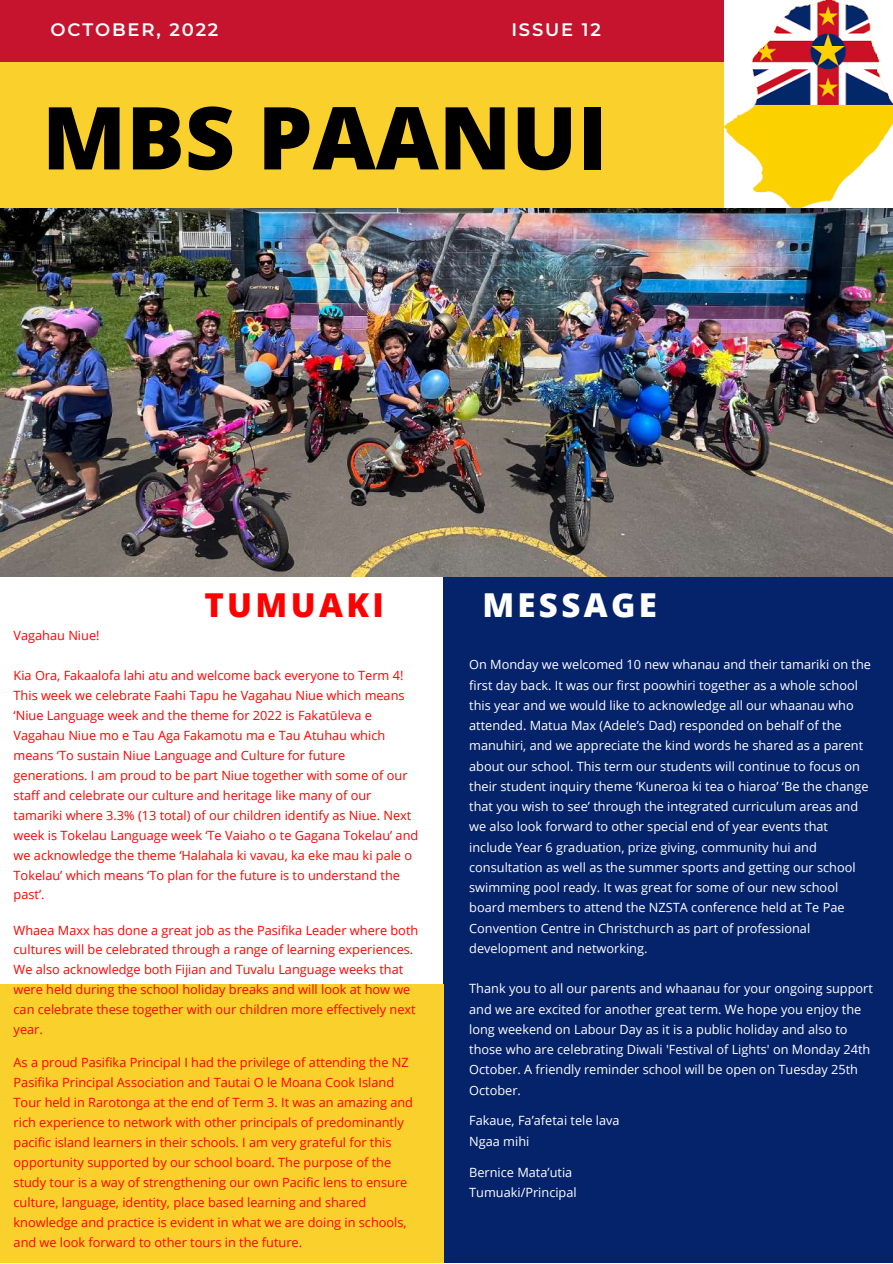
<style>
.page{position:relative;width:893px;height:1264px;background:#fff}
.page>*{position:absolute;margin:0;border:0;box-sizing:border-box;transform-origin:0 0}
.t1{font:800 86.85px "Open Sans";color:#000}
.t2{font:800 33px "Open Sans";letter-spacing:.1em;color:#f00}
.t3{font:800 33px "Open Sans";letter-spacing:.1em;color:#fff}
.t4{font:600 18px "Montserrat";letter-spacing:.1em;color:#fff}
.t5{font:12.75px/20px "Open Sans";color:#f00}
.t6{font:12.75px/20.2px "Open Sans";color:#fff}
</style>
<div class="page">
<div style="left:0;top:0;width:892px;height:63px;background:#c6132e"></div>
<div style="left:0;top:63px;width:724px;height:146px;background:#fad02c"></div>
<div style="left:443px;top:576px;width:449px;height:685px;background:#05236a"></div>
<div style="left:0;top:984px;width:443px;height:278px;background:#fad02c"></div>
<img style="left:724px;top:0;width:168px;height:209px">
<img style="left:0;top:209px;width:892px;height:367px">
<h3 class="t4" style="left:51px;top:18px;width:169px">OCTOBER, 2022</h3>
<h3 class="t4" style="left:511px;top:18px;width:91px">ISSUE 12</h3>
<h1 class="t1" style="left:42px;top:77px;width:567px">MBS PAANUI</h1>
<h2 class="t2" style="left:204px;top:581px;width:181px">TUMUAKI</h2>
<h2 class="t3" style="left:482px;top:581px;width:176px">MESSAGE</h2>
<p class="t5" style="left:14px;top:625px;width:87px">Vagahau Niue!</p>
<p class="t5" style="left:14px;top:665px;width:406px">Kia Ora, Fakaalofa lahi atu and welcome back everyone to Term 4!<br>This week we celebrate Faahi Tapu he Vagahau Niue which means ‘Niue Language week and the theme for 2022 is Fakatūleva e Vagahau Niue mo e Tau Aga Fakamotu ma e Tau Atuhau which means ‘To sustain Niue Language and Culture for future generations. I am proud to be part Niue together with some of our staff and celebrate our culture and heritage like many of our tamariki where 3.3% (13 total) of our children identify as Niue. Next week is Tokelau Language week ‘Te Vaiaho o te Gagana Tokelau’ and we acknowledge the theme ‘Halahala ki vavau, ka eke mau ki pale o Tokelau’ which means ‘To plan for the future is to understand the past’.</p>
<p class="t5" style="left:14px;top:919px;width:406px">Whaea Maxx has done a great job as the Pasifika Leader where both cultures will be celebrated through a range of learning experiences.<br>We also acknowledge both Fijian and Tuvalu Language weeks that were held during the school holiday breaks and will look at how we can celebrate these together with our children more effectively next year.</p>
<p class="t5" style="left:14px;top:1052px;width:401px">As a proud Pasifika Principal I had the privilege of attending the NZ Pasifika Principal Association and Tautai O le Moana Cook Island Tour held in Rarotonga at the end of Term 3. It was an amazing and rich experience to network with other principals of predominantly pacific island learners in their schools. I am very grateful for this opportunity supported by our school board. The purpose of the study tour is a way of strengthening our own Pacific lens to ensure culture, language, identity, place based learning and shared knowledge and practice is evident in what we are doing in schools, and we look forward to other tours in the future.</p>
<p class="t6" style="left:469px;top:654px;width:403px">On Monday we welcomed 10 new whanau and their tamariki on the first day back. It was our first poowhiri together as a whole school this year and we would like to acknowledge all our whaanau who attended. Matua Max (Adele’s Dad) responded on behalf of the manuhiri, and we appreciate the kind words he shared as a parent about our school. This term our students will continue to focus on their student inquiry theme ‘Kuneroa ki tea o hiaroa’ ‘Be the change that you wish to see’ through the integrated curriculum areas and we also look forward to other special end of year events that include Year 6 graduation, prize giving, community hui and consultation as well as the summer sports and getting our school swimming pool ready. It was great for some of our new school board members to attend the NZSTA conference held at Te Pae Convention Centre in Christchurch as part of professional development and networking.</p>
<p class="t6" style="left:469px;top:978px;width:405px">Thank you to all our parents and whaanau for your ongoing support and we are excited for another great term. We hope you enjoy the long weekend on Labour Day as it is a public holiday and also to those who are celebrating Diwali 'Festival of Lights' on Monday 24th October. A friendly reminder school will be open on Tuesday 25th October.</p>
<p class="t6" style="left:469px;top:1110px;width:152px">Fakaue, Fa’afetai tele lava<br>Ngaa mihi</p>
<p class="t6" style="left:469px;top:1161px;width:109px">Bernice Mata’utia<br>Tumuaki/Principal</p>
</div>
